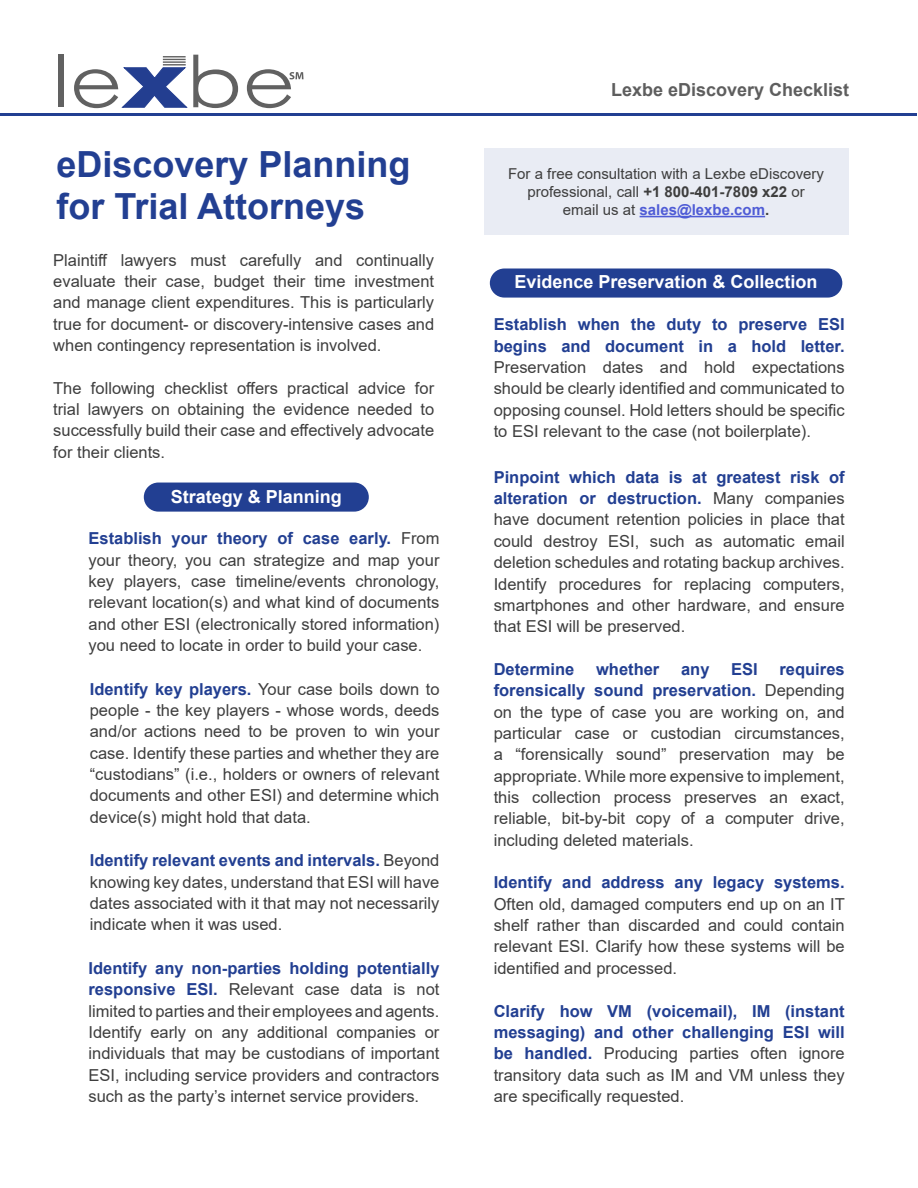
<style>
.page{position:relative;width:918px;height:1188px;background:#fff}
.page>*{position:absolute;margin:0;border:0;box-sizing:border-box;transform-origin:0 0}
.t1{font:700 36px/42px "Arial";color:#223f92}
.t2{font:700 18px "Arial";color:#fff}
.t3{font:700 18px "Arial";color:#5e5e5e}
.t4{font:16.5px/21.3px "Arial";color:#3e3e3e;text-align:justify}
.t5{font:700 16.5px/21.3px "Arial";color:#223f92}
.t6{font:15px/18px "Arial";color:#3e3e3e;text-align:center}
.s1{font-weight:700;color:#223f92}
.s2{font-weight:700}
.s3{font-weight:700;color:#4f5cd6}
</style>
<div class="page">
<div style="left:484px;top:148px;width:365px;height:87px;background:#e9ecf4"></div>
<hr style="left:0;top:113px;width:916px;height:3px;background:#223f92">
<div style="left:144px;top:483px;width:225px;height:29px;background:#223f92;border-radius:15px"></div>
<div style="left:490px;top:268px;width:352px;height:30px;background:#223f92;border-radius:15px"></div>
<hr style="left:640px;top:216px;width:125px;height:1px;background:#4f5cd6">
<div style="left:58px;top:55px;width:6px;height:52px;background:#616161"></div>
<svg style="left:74px;top:55px;width:164px;height:53px"></svg>
<svg style="left:247px;top:69px;width:57px;height:39px"></svg>
<h1 class="t1" style="left:56px;top:144px;width:356px">eDiscovery Planning for Trial Attorneys</h1>
<p class="t4" style="left:53px;top:249px;width:382px">Plaintiff lawyers must carefully and continually evaluate their case, budget their time investment and manage client expenditures. This is particularly true for document- or discovery-intensive cases and when contingency representation is involved.</p>
<p class="t4" style="left:53px;top:377px;width:382px">The following checklist offers practical advice for trial lawyers on obtaining the evidence needed to successfully build their case and effectively advocate for their clients.</p>
<p class="t2" style="left:171px;top:484px;width:173px">Strategy &amp; Planning</p>
<p class="t4" style="left:88px;top:528px;width:353px"><span class="s1">Establish your theory of case early.</span> From your theory, you can strategize and map your key players, case timeline/events chronology, relevant location(s) and what kind of documents and other ESI (electronically stored information) you need to locate in order to build your case.</p>
<p class="t4" style="left:90px;top:678px;width:351px"><span class="s1">Identify key players.</span> Your case boils down to people - the key players - whose words, deeds and/or actions need to be proven to win your case. Identify these parties and whether they are “custodians” (i.e., holders or owners of relevant documents and other ESI) and determine which device(s) might hold that data.</p>
<p class="t4" style="left:90px;top:850px;width:351px"><span class="s1">Identify relevant events and intervals.</span> Beyond knowing key dates, understand that ESI will have dates associated with it that may not necessarily indicate when it was used.</p>
<p class="t4" style="left:88px;top:957px;width:353px"><span class="s1">Identify any non-parties holding potentially responsive ESI.</span> Relevant case data is not limited to parties and their employees and agents.<br>Identify early on any additional companies or individuals that may be custodians of important ESI, including service providers and contractors such as the party’s internet service providers.</p>
<p class="t3" style="left:611px;top:77px;width:240px">Lexbe eDiscovery Checklist</p>
<p class="t6" style="left:508px;top:165px;width:317px">For a free consultation with a Lexbe eDiscovery professional, call <span class="s2">+1 800-401-7809 x22</span> or email us at <span class="s3">sales@lexbe.com</span><span class="s2">.</span></p>
<p class="t2" style="left:515px;top:269px;width:305px">Evidence Preservation &amp; Collection</p>
<p class="t5" style="left:494px;top:314px;width:353px">Establish when the duty to preserve ESI begins and document in a hold letter.</p>
<p class="t4" style="left:494px;top:357px;width:352px">Preservation dates and hold expectations should be clearly identified and communicated to opposing counsel. Hold letters should be specific to ESI relevant to the case (not boilerplate).</p>
<p class="t4" style="left:494px;top:466px;width:352px"><span class="s1">Pinpoint which data is at greatest risk of alteration or destruction.</span> Many companies have document retention policies in place that could destroy ESI, such as automatic email deletion schedules and rotating backup archives.<br>Identify procedures for replacing computers, smartphones and other hardware, and ensure that ESI will be preserved.</p>
<p class="t5" style="left:494px;top:659px;width:82px">Determine</p>
<p class="t5" style="left:596px;top:659px;width:65px">whether</p>
<p class="t5" style="left:681px;top:659px;width:30px">any</p>
<p class="t5" style="left:731px;top:659px;width:28px">ESI</p>
<p class="t4" style="left:494px;top:658px;width:352px;text-indent:286px"><span class="s1">requires forensically sound preservation.</span> Depending on the type of case you are working on, and particular case or custodian circumstances, a “forensically sound” preservation may be appropriate. While more expensive to implement, this collection process preserves an exact, reliable, bit-by-bit copy of a computer drive, including deleted materials.</p>
<p class="t5" style="left:494px;top:872px;width:352px">Identify and address any legacy systems.</p>
<p class="t4" style="left:494px;top:893px;width:353px">Often old, damaged computers end up on an IT shelf rather than discarded and could contain relevant ESI. Clarify how these systems will be identified and processed.</p>
<p class="t4" style="left:494px;top:1000px;width:353px"><span class="s1">Clarify how VM (voicemail), IM (instant messaging) and other challenging ESI will be handled.</span> Producing parties often ignore transitory data such as IM and VM unless they are specifically requested.</p>
</div>
